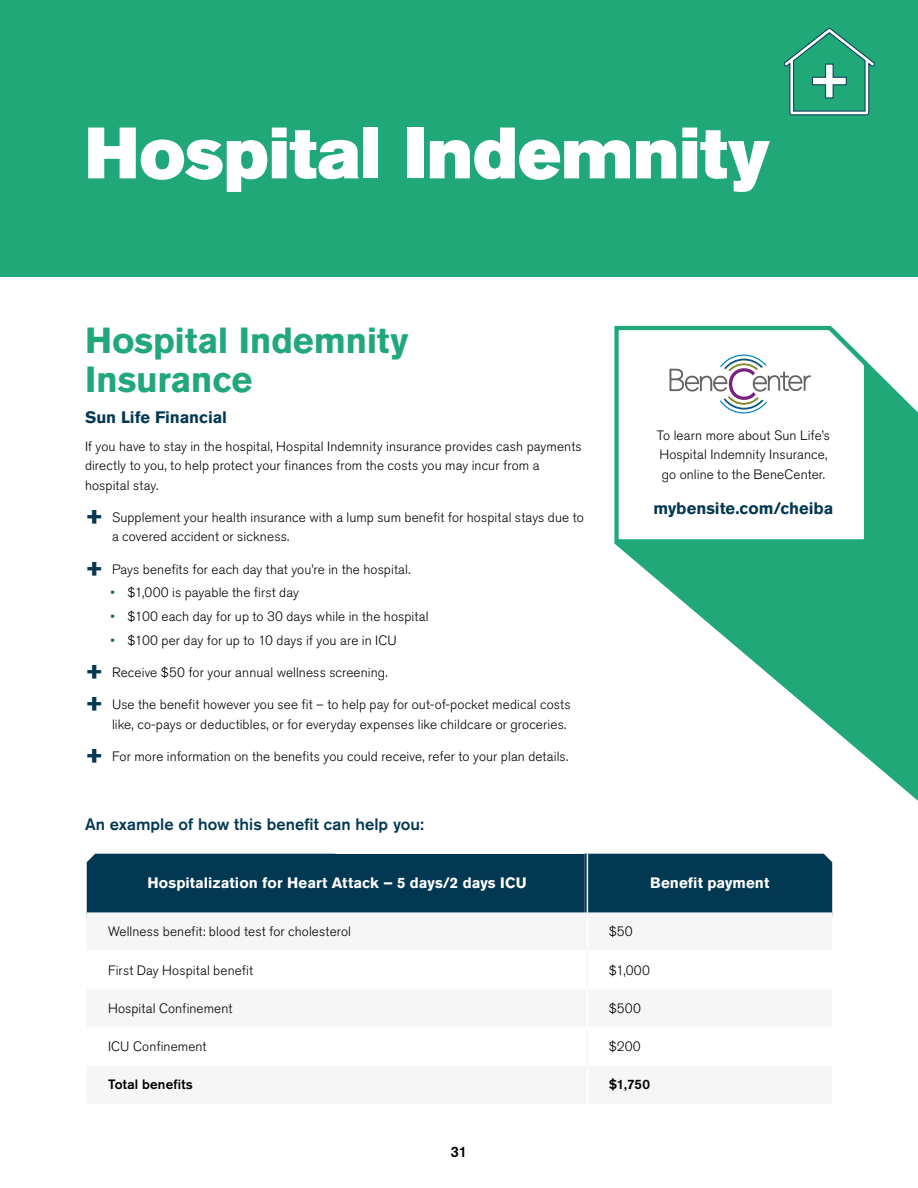
<style>
.page{position:relative;width:918px;height:1188px;background:#fff}
.page>*{position:absolute;margin:0;border:0;box-sizing:border-box;transform-origin:0 0}
.Export-Styles_Export-H1{font:72px "Akzidenz Grotesk BQ Super";color:#fff}
.Export-Styles_Export-H2{font:700 36px/39px "Akzidenz Grotesk BQ";letter-spacing:-.005em;color:#21a878}
.t1{font:500 16.5px "Akzidenz Grotesk BQ";color:#033852}
.Export-Styles_Bold_Website_URL{font:700 16.5px "Akzidenz Grotesk BQ";color:#033852}
.Export-Styles_Export-H5{font:700 16.5px "Akzidenz Grotesk BQ";letter-spacing:-.005em;color:#033852}
.TABLE_HEADER{font:700 15px "Akzidenz Grotesk BQ";letter-spacing:.005em;color:#fff}
.t2{font:500 15px "Akzidenz Grotesk BQ";color:#000}
.Export-Styles_Export-P{font:300 13.5px/19.5px "Akzidenz Grotesk BQ";letter-spacing:.01em;color:#000}
.Table_body{font:300 13.5px "Akzidenz Grotesk BQ";letter-spacing:.01em;color:#000}
.Table_body-2{font:500 13.5px "Akzidenz Grotesk BQ";letter-spacing:.01em;color:#000}
.s1{font-weight:700;font-size:25.5px;color:#033852}
.s2{color:#146145}
</style>
<div class="page">
<div style="left:0;top:0;width:918px;height:276px;background:#21a878"></div>
<svg style="left:783px;top:28px;width:92px;height:88px"></svg>
<svg style="left:617px;top:365px;width:301px;height:436px;fill:#21a878"></svg>
<svg style="left:614px;top:325px;width:256px;height:221px"></svg>
<div style="left:87px;top:854px;width:248px;height:58px;background:#033852"></div>
<div style="left:335px;top:854px;width:249px;height:63px;background:#033852"></div>
<div style="left:584px;top:854px;width:248px;height:58px;background:#033852"></div>
<svg style="left:87px;top:912px;width:745px;height:5px;fill:#f6f6f6"></svg>
<hr style="left:587px;top:854px;width:1px;height:58px;background:#fff">
<hr style="left:587px;top:912px;width:1px;height:39px;background:#fff">
<hr style="left:587px;top:951px;width:1px;height:38px;background:#f6f6f6">
<hr style="left:587px;top:1027px;width:1px;height:39px;background:#f6f6f6">
<svg style="left:670px;top:355px;width:141px;height:59px"></svg>
<h1 class="Export-Styles_Export-H1" style="left:85px;top:111px;width:686px">Hospital Indemnity</h1>
<h2 class="Export-Styles_Export-H2" style="left:85px;top:321px;width:325px">Hospital Indemnity<br>Insurance</h2>
<p class="Export-Styles_Export-H5" style="left:85px;top:407px;width:143px">Sun Life Financial</p>
<p class="Export-Styles_Export-P" style="left:85px;top:436px;width:498px">If you have to stay in the hospital, Hospital Indemnity insurance provides cash payments directly to you, to help protect your finances from the costs you may incur from a hospital stay.</p>
<p class="Export-Styles_Export-P" style="left:112px;top:508px;width:473px;text-indent:-27px"><span class="s1">+</span> Supplement your health insurance with a lump sum benefit for hospital stays due to a covered accident or sickness.</p>
<p class="Export-Styles_Export-P" style="left:85px;top:559px;width:327px"><span class="s1">+</span> Pays benefits for each day that you’re in the hospital.</p>
<p class="Export-Styles_Export-P" style="left:111px;top:583px;width:190px"><span class="s2">•</span> $1,000 is payable the first day</p>
<p class="Export-Styles_Export-P" style="left:111px;top:607px;width:319px"><span class="s2">•</span> $100 each day for up to 30 days while in the hospital</p>
<p class="Export-Styles_Export-P" style="left:111px;top:631px;width:288px"><span class="s2">•</span> $100 per day for up to 10 days if you are in ICU</p>
<p class="Export-Styles_Export-P" style="left:85px;top:663px;width:304px"><span class="s1">+</span> Receive $50 for your annual wellness screening.</p>
<p class="Export-Styles_Export-P" style="left:112px;top:695px;width:460px;text-indent:-27px"><span class="s1">+</span> Use the benefit however you see fit – to help pay for out-of-pocket medical costs like, co-pays or deductibles, or for everyday expenses like childcare or groceries.</p>
<p class="Export-Styles_Export-P" style="left:85px;top:747px;width:485px"><span class="s1">+</span> For more information on the benefits you could receive, refer to your plan details.</p>
<p class="t1" style="left:85px;top:814px;width:341px">An example of how this benefit can help you:</p>
<p class="Export-Styles_Export-P" style="left:657px;top:426px;width:175px">To learn more about Sun Life’s<br>Hospital Indemnity Insurance, go online to the BeneCenter.</p>
<p class="Export-Styles_Bold_Website_URL" style="left:653px;top:499px;width:181px">mybensite.com/cheiba</p>
<p class="TABLE_HEADER" style="left:147px;top:874px;width:381px">Hospitalization for Heart Attack – 5 days/2 days ICU</p>
<p class="TABLE_HEADER" style="left:650px;top:874px;width:121px">Benefit payment</p>
<p class="Table_body" style="left:108px;top:924px;width:245px">Wellness benefit: blood test for cholesterol</p>
<p class="Table_body" style="left:609px;top:924px;width:26px">$50</p>
<p class="Table_body" style="left:108px;top:962px;width:147px">First Day Hospital benefit</p>
<p class="Table_body" style="left:609px;top:962px;width:43px">$1,000</p>
<p class="Table_body" style="left:108px;top:1001px;width:126px">Hospital Confinement</p>
<p class="Table_body" style="left:609px;top:1001px;width:34px">$500</p>
<p class="Table_body" style="left:108px;top:1039px;width:100px">ICU Confinement</p>
<p class="Table_body" style="left:609px;top:1039px;width:34px">$200</p>
<p class="Table_body-2" style="left:108px;top:1076px;width:86px">Total benefits</p>
<p class="Table_body-2" style="left:609px;top:1076px;width:43px">$1,750</p>
<p class="t2" style="left:451px;top:1143px;width:18px">31</p>
</div>
